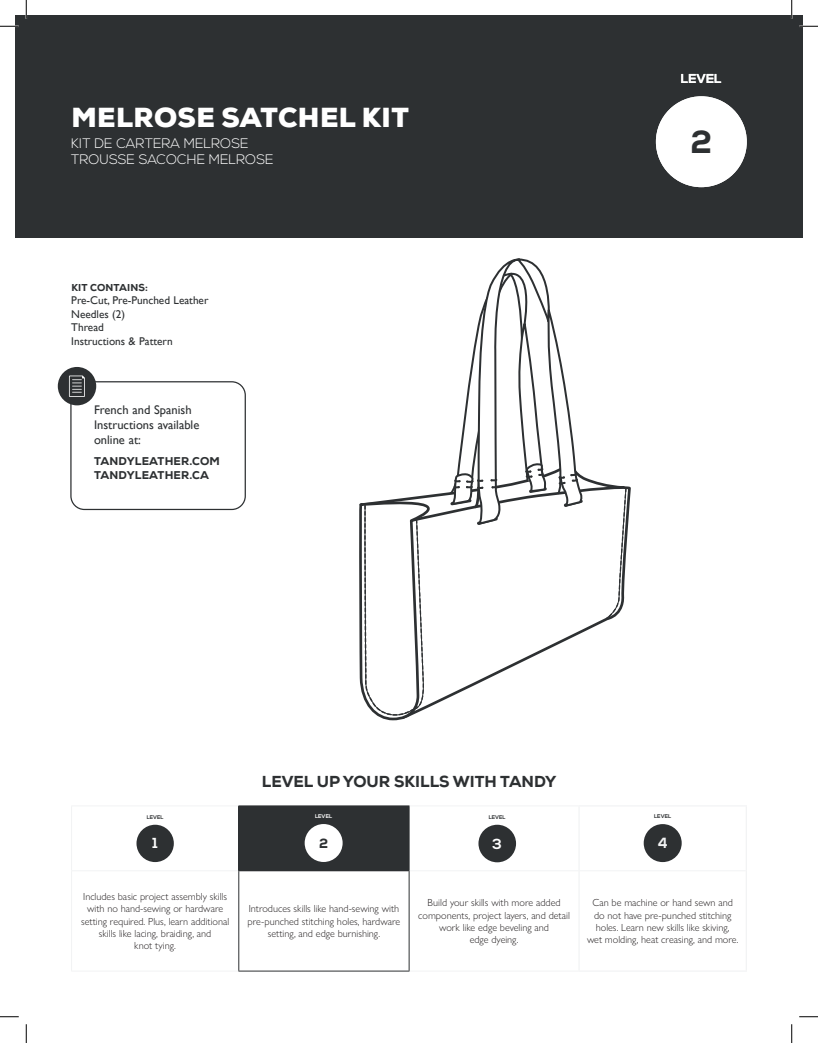
<style>
.page{position:relative;width:818px;height:1043px;background:#fff}
.page>*{position:absolute;margin:0;border:0;box-sizing:border-box;transform-origin:0 0}
.t1{font:700 35.25px "Nexa";color:#2d3032}
.t2{font:800 32px "Nexa";color:#2d3032}
.t3{font:900 27.5px "Nexa";letter-spacing:.015em;color:#fff}
.t4{font:800 15.88px "Nexa";color:#2d3032}
.t5{font:700 14.75px "Nexa";color:#f2f3f4}
.t6{font:700 14.62px "Nexa";color:#fff}
.t7{font:700 14.5px "Nexa";color:#fff}
.t8{font:300 13.75px "Nexa";color:#fff}
.t9{font:800 13.38px "Nexa";color:#2d3032}
.t10{font:700 12.88px "Nexa";color:#fff}
.t11{font:12.5px/15px "Gill Sans";color:#2d3032}
.t12{font:11.25px "Gill Sans";color:#2d3032}
.t13{font:800 11.25px/13.5px "Nexa";letter-spacing:.015em;color:#2d3032}
.t14{font:300 10.25px/12.4px "Gill Sans Nova";color:#231f20;text-align:center}
.t15{font:800 10px "Nexa";letter-spacing:.015em;color:#2d3032}
.t16{font:700 5.38px "Nexa";color:#2d3032}
.t17{font:700 5.38px "Nexa";color:#fff}
.t18{font:700 5.25px "Nexa";color:#2d3032}
</style>
<div class="page">
<div style="left:15px;top:16px;width:787px;height:222px;background:#2d3032"></div>
<div style="left:656px;top:96px;width:90px;height:91px;background:#fff;border-radius:50%"></div>
<div style="left:70px;top:381px;width:176px;height:129px;border:1px solid #2d3032;border-radius:13px"></div>
<div style="left:58px;top:367px;width:38px;height:38px;background:#2d3032;border-radius:50%"></div>
<svg style="left:69px;top:375px;width:16px;height:22px"></svg>
<svg style="left:359px;top:258px;width:268px;height:463px"></svg>
<div style="left:238px;top:805px;width:171px;height:65px;background:#2d3032"></div>
<div style="left:304px;top:824px;width:38px;height:38px;background:#fff;border-radius:50%"></div>
<hr style="left:71px;top:805px;width:167px;height:1px;background:#f2f3f4">
<hr style="left:71px;top:806px;width:1px;height:64px;background:#f2f3f4">
<hr style="left:71px;top:870px;width:167px;height:1px;background:#f2f3f4">
<hr style="left:71px;top:871px;width:1px;height:99px;background:#f2f3f4">
<hr style="left:71px;top:970px;width:167px;height:1px;background:#f2f3f4">
<hr style="left:578px;top:805px;width:169px;height:1px;background:#f2f3f4">
<hr style="left:745px;top:806px;width:2px;height:64px;background:#f2f3f4">
<hr style="left:745px;top:870px;width:2px;height:100px;background:#f2f3f4">
<hr style="left:578px;top:970px;width:169px;height:1px;background:#f2f3f4">
<hr style="left:579px;top:870px;width:166px;height:1px;background:#f2f3f4">
<hr style="left:409px;top:805px;width:169px;height:1px;background:#f2f3f4">
<hr style="left:409px;top:870px;width:170px;height:1px;background:#f2f3f4">
<hr style="left:409px;top:970px;width:169px;height:1px;background:#f2f3f4">
<hr style="left:578px;top:806px;width:1px;height:64px;background:#f2f3f4">
<hr style="left:578px;top:871px;width:1px;height:99px;background:#f2f3f4">
<hr style="left:409px;top:806px;width:1px;height:64px;background:#2d3032">
<hr style="left:238px;top:870px;width:171px;height:1px;background:#2d3032">
<hr style="left:238px;top:871px;width:1px;height:99px;background:#2d3032">
<hr style="left:409px;top:871px;width:1px;height:99px;background:#2d3032">
<hr style="left:238px;top:970px;width:171px;height:1px;background:#2d3032">
<div style="left:136px;top:824px;width:38px;height:38px;background:#2d3032;border-radius:50%"></div>
<div style="left:643px;top:824px;width:38px;height:38px;background:#2d3032;border-radius:50%"></div>
<div style="left:478px;top:824px;width:38px;height:38px;background:#2d3032;border-radius:50%"></div>
<svg style="left:0;top:25px;width:19px;height:2px"></svg>
<svg style="left:799px;top:25px;width:19px;height:2px"></svg>
<svg style="left:0;top:1016px;width:19px;height:1px"></svg>
<svg style="left:799px;top:1016px;width:19px;height:1px"></svg>
<svg style="left:25px;top:0;width:2px;height:19px"></svg>
<svg style="left:25px;top:1024px;width:2px;height:18px"></svg>
<svg style="left:790px;top:0;width:2px;height:19px"></svg>
<svg style="left:791px;top:1024px;width:1px;height:18px"></svg>
<p class="t3" style="left:71px;top:99px;width:339px">MELROSE SATCHEL KIT</p>
<p class="t8" style="left:71px;top:135px;width:179px">KIT DE CARTERA MELROSE</p>
<p class="t8" style="left:71px;top:151px;width:204px">TROUSSE SACOCHE MELROSE</p>
<p class="t15" style="left:71px;top:281px;width:78px">KIT CONTAINS:</p>
<p class="t12" style="left:71px;top:294px;width:139px">Pre-Cut, Pre-Punched Leather</p>
<p class="t12" style="left:71px;top:307px;width:55px">Needles (2)</p>
<p class="t12" style="left:71px;top:321px;width:34px">Thread</p>
<p class="t12" style="left:71px;top:334px;width:103px">Instructions &amp; Pattern</p>
<p class="t11" style="left:94px;top:402px;width:107px">French and Spanish<br>Instructions available online at:</p>
<p class="t13" style="left:94px;top:454px;width:127px">TANDYLEATHER.COM<br>TANDYLEATHER.CA</p>
<p class="t10" style="left:680px;top:71px;width:43px">LEVEL</p>
<h1 class="t1" style="left:694px;top:121px;width:14px">1</h1>
<p class="t2" style="left:690px;top:122px;width:23px">2</p>
<p class="t4" style="left:262px;top:771px;width:296px">LEVEL UP YOUR SKILLS WITH TANDY</p>
<p class="t18" style="left:147px;top:814px;width:18px">LEVEL</p>
<p class="t17" style="left:315px;top:813px;width:19px">LEVEL</p>
<p class="t16" style="left:488px;top:814px;width:18px">LEVEL</p>
<p class="t16" style="left:654px;top:813px;width:19px">LEVEL</p>
<p class="t7" style="left:152px;top:835px;width:7px">1</p>
<p class="t9" style="left:319px;top:834px;width:11px">2</p>
<p class="t6" style="left:492px;top:835px;width:11px">3</p>
<h3 class="t5" style="left:657px;top:834px;width:11px">4</h3>
<p class="t14" style="left:81px;top:890px;width:150px">Includes basic project assembly skills with no hand-sewing or hardware setting required. Plus, learn additional skills like lacing, braiding, and<br>knot tying.</p>
<p class="t14" style="left:247px;top:902px;width:154px">Introduces skills like hand-sewing with pre-punched stitching holes, hardware setting, and edge burnishing.</p>
<p class="t14" style="left:418px;top:896px;width:153px">Build your skills with more added components, project layers, and detail work like edge beveling and<br>edge dyeing.</p>
<p class="t14" style="left:587px;top:896px;width:153px">Can be machine or hand sewn and do not have pre-punched stitching holes. Learn new skills like skiving, wet molding, heat creasing, and more.</p>
</div>
